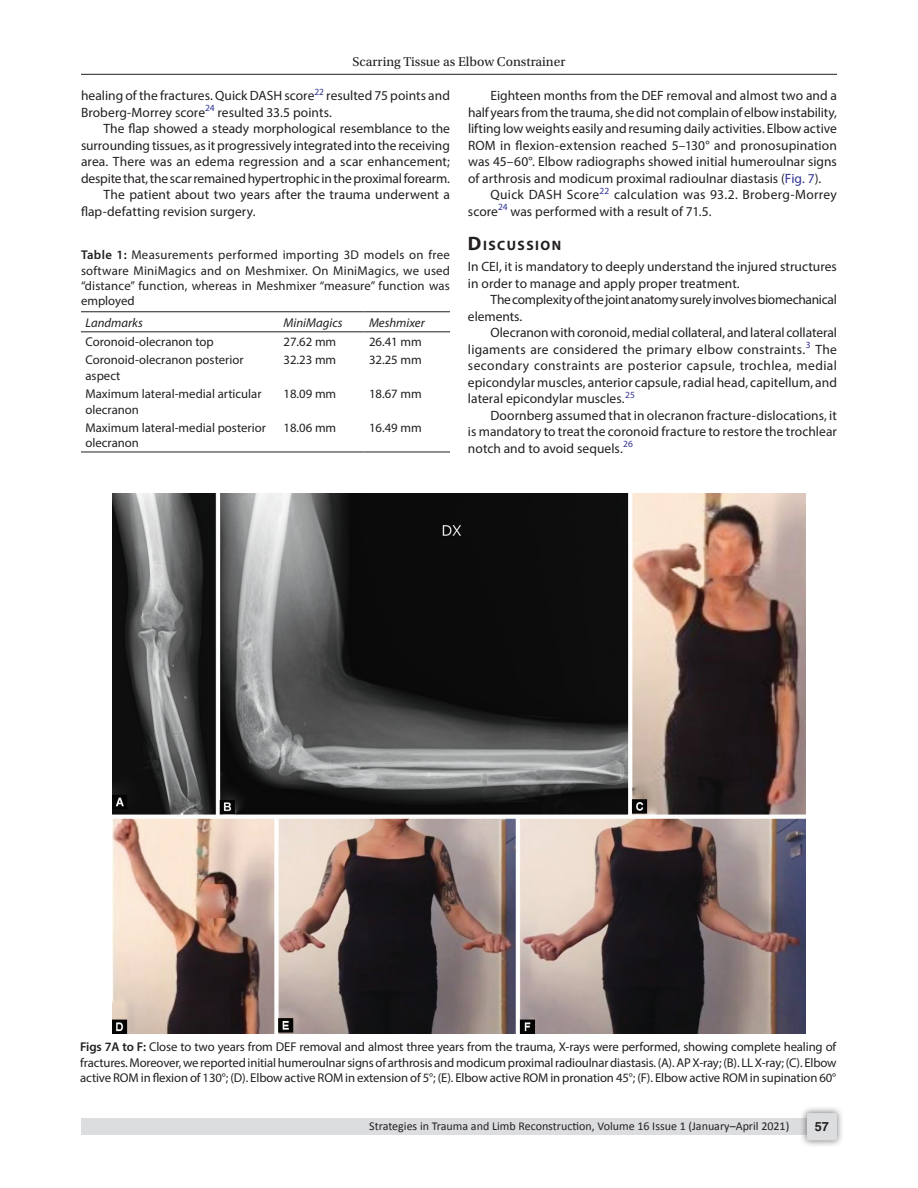
<style>
.page{position:relative;width:918px;height:1188px;background:#fff}
.page>*{position:absolute;margin:0;border:0;box-sizing:border-box;transform-origin:0 0}
.Head-1{font:700 13.65px "Myriad Pro";letter-spacing:.105em;color:#231f20}
.Para-Indent{font:13.5px/16.5px "Myriad Pro";color:#231f20;text-align:justify}
.Para-NoIndent{font:13.5px/16.5px "Myriad Pro";letter-spacing:.005em;color:#231f20}
.Para-Indent-2{font:13.5px/16.5px "Myriad Pro";letter-spacing:.02em;color:#231f20}
.Para-Indent-3{font:13.5px/16.5px "Myriad Pro";letter-spacing:-.02em;color:#231f20}
.t1{font:13.5px "Utopia Std";color:#231f20}
.FigCaption{font:12.75px/15.3px "Myriad Pro";letter-spacing:-.01em;color:#231f20;text-align:justify}
.TableBody{font:12.75px/15.3px "Myriad Pro";color:#231f20}
.TableCaption{font:12.75px/15.3px "Myriad Pro";letter-spacing:.015em;color:#231f20;text-align:justify}
.TableHeader{font:italic 12.75px "Myriad Pro";color:#231f20}
.t2{font:700 12.75px "Helvetica LT Std";color:#231f20}
.t3{font:12px "Calibri";color:#231f20}
.s1{font-weight:600}
.s2{color:#2e3092}
.s3{font-size:19.5px}
</style>
<div class="page">
<hr style="left:81px;top:74px;width:756px;height:1px;background:#231f20">
<div style="left:81px;top:1119px;width:756px;height:16px;background:#dcdddf"></div>
<div style="left:800px;top:1106px;width:44px;height:41px;background:#231f20;opacity:.61"></div>
<div style="left:807px;top:1113px;width:30px;height:27px;background:#dcdddf;border-radius:2px"></div>
<hr style="left:81px;top:311px;width:198px;height:1px;background:#231f20">
<hr style="left:279px;top:311px;width:85px;height:1px;background:#231f20">
<hr style="left:364px;top:311px;width:86px;height:1px;background:#231f20">
<hr style="left:81px;top:331px;width:198px;height:1px;background:#231f20">
<hr style="left:279px;top:331px;width:85px;height:1px;background:#231f20">
<hr style="left:364px;top:331px;width:86px;height:1px;background:#231f20">
<hr style="left:81px;top:452px;width:198px;height:1px;background:#231f20">
<hr style="left:279px;top:452px;width:85px;height:1px;background:#231f20">
<hr style="left:364px;top:452px;width:86px;height:1px;background:#231f20">
<img style="left:112px;top:494px;width:694px;height:540px">
<p class="t1" style="left:353px;top:55px;width:214px">Scarring Tissue as Elbow Constrainer</p>
<p class="Para-Indent" style="left:81px;top:87px;width:371px">healing of the fractures. Quick DASH score<sup>22</sup> resulted 75 points and<br>Broberg-Morrey score<sup>24</sup> resulted 33.5 points.</p>
<p class="Para-Indent" style="left:81px;top:120px;width:371px;text-indent:22px">The flap showed a steady morphological resemblance to the surrounding tissues, as it progressively integrated into the receiving area. There was an edema regression and a scar enhancement; despite that, the scar remained hypertrophic in the proximal forearm.</p>
<p class="Para-Indent" style="left:81px;top:186px;width:370px;text-indent:22px">The patient about two years after the trauma underwent a flap-defatting revision surgery.</p>
<p class="TableCaption" style="left:81px;top:247px;width:371px"><span class="s1">Table 1:</span> Measurements performed importing 3D models on free software MiniMagics and on Meshmixer. On MiniMagics, we used “distance” function, whereas in Meshmixer “measure” function was employed</p>
<p class="TableHeader" style="left:86px;top:315px;width:59px">Landmarks</p>
<p class="TableHeader" style="left:284px;top:315px;width:61px">MiniMagics</p>
<p class="TableHeader" style="left:369px;top:315px;width:57px">Meshmixer</p>
<p class="TableBody" style="left:86px;top:334px;width:130px">Coronoid-olecranon top</p>
<p class="TableBody" style="left:284px;top:334px;width:54px">27.62 mm</p>
<p class="TableBody" style="left:369px;top:334px;width:54px">26.41 mm</p>
<p class="TableBody" style="left:86px;top:352px;width:160px">Coronoid-olecranon posterior aspect</p>
<p class="TableBody" style="left:284px;top:352px;width:54px">32.23 mm</p>
<p class="TableBody" style="left:369px;top:352px;width:54px">32.25 mm</p>
<p class="TableBody" style="left:86px;top:386px;width:178px">Maximum lateral-medial articular olecranon</p>
<p class="TableBody" style="left:284px;top:386px;width:54px">18.09 mm</p>
<p class="TableBody" style="left:369px;top:386px;width:54px">18.67 mm</p>
<p class="TableBody" style="left:86px;top:420px;width:182px">Maximum lateral-medial posterior olecranon</p>
<p class="TableBody" style="left:284px;top:420px;width:54px">18.06 mm</p>
<p class="TableBody" style="left:369px;top:420px;width:54px">16.49 mm</p>
<p class="Para-Indent" style="left:468px;top:87px;width:371px;text-indent:22px">Eighteen months from the DEF removal and almost two and a half years from the trauma, she did not complain of elbow instability, lifting low weights easily and resuming daily activities. Elbow active ROM in flexion-extension reached 5–130° and pronosupination was 45–60°. Elbow radiographs showed initial humeroulnar signs of arthrosis and modicum proximal radioulnar diastasis (<span class="s2">Fig. 7</span>).</p>
<p class="Para-Indent-2" style="left:468px;top:186px;width:370px;text-indent:22px">Quick DASH Score<sup>22</sup> calculation was 93.2. Broberg-Morrey score<sup>24</sup> was performed with a result of 71.5.</p>
<p class="Head-1" style="left:468px;top:237px;width:95px"><span class="s3">D</span>ISCUSSION</p>
<p class="Para-NoIndent" style="left:468px;top:258px;width:371px">In CEI, it is mandatory to deeply understand the injured structures in order to manage and apply proper treatment.</p>
<p class="Para-Indent-3" style="left:468px;top:291px;width:370px;text-indent:22px">The complexity of the joint anatomy surely involves biomechanical elements.</p>
<p class="Para-Indent" style="left:468px;top:324px;width:371px;text-indent:22px">Olecranon with coronoid, medial collateral, and lateral collateral ligaments are considered the primary elbow constraints.<sup>3</sup> The secondary constraints are posterior capsule, trochlea, medial epicondylar muscles, anterior capsule, radial head, capitellum, and lateral epicondylar muscles.<sup>25</sup></p>
<p class="Para-Indent" style="left:468px;top:407px;width:370px;text-indent:22px">Doornberg assumed that in olecranon fracture-dislocations, it is mandatory to treat the coronoid fracture to restore the trochlear notch and to avoid sequels.<sup>26</sup></p>
<p class="FigCaption" style="left:80px;top:1039px;width:758px"><span class="s1">Figs 7A to F:</span> Close to two years from DEF removal and almost three years from the trauma, X-rays were performed, showing complete healing of fractures. Moreover, we reported initial humeroulnar signs of arthrosis and modicum proximal radioulnar diastasis. (A). AP X-ray; (B). LL X-ray; (C). Elbow active ROM in flexion of 130°; (D). Elbow active ROM in extension of 5°; (E). Elbow active ROM in pronation 45°; (F). Elbow active ROM in supination 60°</p>
<p class="t3" style="left:369px;top:1118px;width:422px">Strategies in Trauma and Limb Reconstruction, Volume 16 Issue 1 (January–April 2021)</p>
<p class="t2" style="left:815px;top:1119px;width:16px">57</p>
</div>
